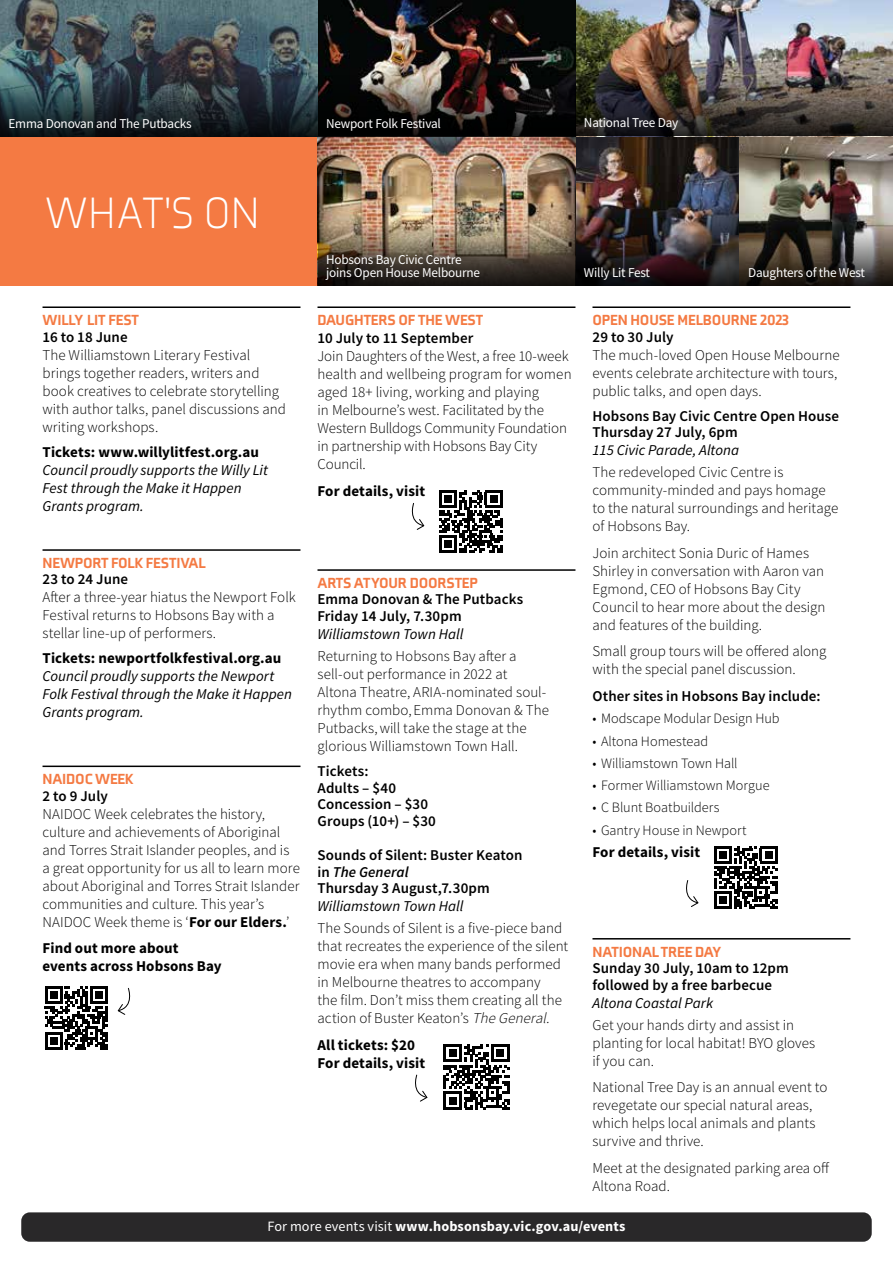
<style>
.page{position:relative;width:893px;height:1263px;background:#fff}
.page>*{position:absolute;margin:0;border:0;box-sizing:border-box;transform-origin:0 0}
.t1{font:300 45px "Axia";color:#fff;scale:.96 1}
.t2{font:300 15px/18px "Source Sans Pro";color:#000}
.t3{font:600 15px/16.5px "Source Sans Pro";letter-spacing:.005em;color:#000}
.t4{font:italic 15px/18px "Source Sans Pro";color:#000}
.t5{font:700 15px/18px "Source Sans Pro";letter-spacing:.005em;color:#000}
.t6{font:900 15px "Axia";letter-spacing:-.01em;color:#f47a43}
.t7{font:300 14.25px "Source Sans Pro";color:#000}
.t8{font:700 14.25px "Source Sans Pro";letter-spacing:.005em;color:#fff}
.t9{font:13.5px/13.5px "Source Sans Pro";letter-spacing:-.015em;color:#fff}
.s1{font-weight:700}
.s2{font-style:italic}
.s3{font-weight:400}
</style>
<div class="page">
<img style="left:738px;top:136px;width:155px;height:150px">
<svg style="left:739px;top:224px;width:153px;height:62px;background:#3d3730"></svg>
<img style="left:575px;top:136px;width:163px;height:88px">
<div style="left:0;top:137px;width:317px;height:149px;background:#f47a43"></div>
<div style="left:21px;top:1212px;width:851px;height:30px;background:#292829;border-radius:9px"></div>
<hr style="left:317px;top:306px;width:258px;height:2px;background:#000">
<hr style="left:317px;top:569px;width:258px;height:2px;background:#000">
<svg style="left:439px;top:490px;width:63px;height:63px"></svg>
<hr style="left:439px;top:550px;width:18px;height:3px;background:#000">
<div style="left:444px;top:540px;width:8px;height:8px;background:#000"></div>
<svg style="left:411px;top:503px;width:14px;height:27px"></svg>
<hr style="left:592px;top:306px;width:258px;height:2px;background:#000">
<svg style="left:714px;top:846px;width:63px;height:63px"></svg>
<hr style="left:714px;top:906px;width:18px;height:3px;background:#000">
<div style="left:719px;top:896px;width:8px;height:8px;background:#000"></div>
<hr style="left:592px;top:938px;width:258px;height:1px;background:#000">
<img style="left:575px;top:0;width:318px;height:74px">
<img style="left:317px;top:0;width:258px;height:224px">
<img style="left:0;top:0;width:317px;height:75px">
<img style="left:317px;top:224px;width:258px;height:62px">
<img style="left:317px;top:75px;width:258px;height:62px">
<svg style="left:0;top:75px;width:317px;height:62px;background:#233037"></svg>
<hr style="left:43px;top:306px;width:257px;height:2px;background:#000">
<hr style="left:43px;top:549px;width:257px;height:2px;background:#000">
<hr style="left:43px;top:765px;width:257px;height:2px;background:#000">
<img style="left:575px;top:74px;width:318px;height:62px">
<svg style="left:117px;top:988px;width:14px;height:27px"></svg>
<svg style="left:686px;top:880px;width:13px;height:27px"></svg>
<svg style="left:415px;top:1074px;width:13px;height:28px"></svg>
<img style="left:575px;top:224px;width:164px;height:62px">
<svg style="left:44px;top:1006px;width:64px;height:44px"></svg>
<svg style="left:45px;top:986px;width:63px;height:63px"></svg>
<div style="left:50px;top:1037px;width:7px;height:7px;background:#000"></div>
<svg style="left:443px;top:1044px;width:67px;height:66px"></svg>
<hr style="left:443px;top:1107px;width:19px;height:3px;background:#000">
<div style="left:449px;top:1097px;width:8px;height:8px;background:#000"></div>
<p class="t9" style="left:9px;top:117px;width:185px">Emma Donovan and The Putbacks</p>
<p class="t9" style="left:326px;top:117px;width:116px">Newport Folk Festival</p>
<p class="t9" style="left:584px;top:116px;width:96px">National Tree Day</p>
<h1 class="t1" style="left:45px;top:187px;width:225px">WHAT'S ON</h1>
<p class="t6" style="left:43px;top:311px;width:98px">WILLY LIT FEST</p>
<p class="t3" style="left:43px;top:328px;width:87px">16 to 18 June</p>
<p class="t2" style="left:43px;top:346px;width:245px">The Williamstown Literary Festival brings together readers, writers and book creatives to celebrate storytelling with author talks, panel discussions and writing workshops.</p>
<p class="t5" style="left:43px;top:442px;width:218px">Tickets: www.willylitfest.org.au</p>
<p class="t4" style="left:43px;top:460px;width:227px">Council proudly supports the Willy Lit<br>Fest through the Make it Happen<br>Grants program.</p>
<p class="t6" style="left:43px;top:553px;width:165px">NEWPORT FOLK FESTIVAL</p>
<p class="t3" style="left:43px;top:571px;width:87px">23 to 24 June</p>
<p class="t2" style="left:43px;top:588px;width:255px">After a three-year hiatus the Newport Folk<br>Festival returns to Hobsons Bay with a stellar line-up of performers.</p>
<p class="t5" style="left:43px;top:649px;width:240px">Tickets: newportfolkfestival.org.au</p>
<p class="t4" style="left:43px;top:667px;width:251px">Council proudly supports the Newport<br>Folk Festival through the Make it Happen<br>Grants program.</p>
<p class="t6" style="left:43px;top:770px;width:93px">NAIDOC WEEK</p>
<p class="t3" style="left:43px;top:787px;width:67px">2 to 9 July</p>
<p class="t2" style="left:43px;top:805px;width:259px">NAIDOC Week celebrates the history, culture and achievements of Aboriginal and Torres Strait Islander peoples, and is a great opportunity for us all to learn more about Aboriginal and Torres Strait Islander communities and culture. This year’s NAIDOC Week theme is ‘<span class="s1">For our Elders.</span>’</p>
<p class="t5" style="left:43px;top:939px;width:181px">Find out more about events across Hobsons Bay</p>
<p class="t9" style="left:326px;top:252px;width:156px">Hobsons Bay Civic Centre joins Open House Melbourne</p>
<p class="t6" style="left:317px;top:311px;width:167px">DAUGHTERS OF THE WEST</p>
<p class="t3" style="left:317px;top:330px;width:157px">10 July to 11 September</p>
<p class="t2" style="left:317px;top:347px;width:256px">Join Daughters of the West, a free 10-week health and wellbeing program for women aged 18+ living, working and playing<br>in Melbourne’s west. Facilitated by the Western Bulldogs Community Foundation in partnership with Hobsons Bay City Council.</p>
<p class="t5" style="left:317px;top:481px;width:109px">For details, visit</p>
<p class="t6" style="left:317px;top:573px;width:162px">ARTS AT YOUR DOORSTEP</p>
<p class="t3" style="left:317px;top:591px;width:207px">Emma Donovan &amp; The Putbacks<br>Friday 14 July, 7.30pm</p>
<p class="t4" style="left:317px;top:625px;width:147px">Williamstown Town Hall</p>
<p class="t2" style="left:317px;top:647px;width:233px">Returning to Hobsons Bay after a sell-out performance in 2022 at Altona Theatre, ARIA-nominated soul&shy;rhythm combo, Emma Donovan &amp; The Putbacks, will take the stage at the glorious Williamstown Town Hall.</p>
<p class="t3" style="left:317px;top:763px;width:120px">Tickets:<br>Adults – $40<br>Concession – $30<br>Groups (10+) – $30</p>
<p class="t3" style="left:317px;top:847px;width:206px">Sounds of Silent: Buster Keaton in <span class="s2">The General<br></span>Thursday 3 August,7.30pm</p>
<p class="t4" style="left:317px;top:897px;width:147px">Williamstown Town Hall</p>
<p class="t2" style="left:317px;top:919px;width:252px">The Sounds of Silent is a five-piece band that recreates the experience of the silent movie era when many bands performed in Melbourne theatres to accompany<br>the film. Don’t miss them creating all the action of Buster Keaton’s <span class="s2">TheGeneral.</span></p>
<p class="t5" style="left:317px;top:1036px;width:109px">All tickets: $20<br>For details, visit</p>
<p class="t9" style="left:584px;top:266px;width:68px">Willy Lit Fest</p>
<p class="t9" style="left:748px;top:266px;width:118px">Daughters of the West</p>
<p class="t6" style="left:592px;top:311px;width:198px">OPEN HOUSE MELBOURNE 2023</p>
<p class="t3" style="left:592px;top:328px;width:83px">29 to 30 July</p>
<p class="t2" style="left:592px;top:346px;width:249px">The much-loved Open House Melbourne events celebrate architecture with tours, public talks, and open days.</p>
<p class="t3" style="left:592px;top:407px;width:248px">Hobsons Bay Civic Centre Open House<br>Thursday 27 July, 6pm</p>
<p class="t4" style="left:592px;top:441px;width:148px">115 Civic Parade, Altona</p>
<p class="t2" style="left:592px;top:463px;width:247px">The redeveloped Civic Centre is community-minded and pays homage to the natural surroundings and heritage of Hobsons Bay.</p>
<p class="t2" style="left:592px;top:544px;width:235px">Join architect Sonia Duric of Hames Shirley in conversation with Aaron van Egmond, CEO of Hobsons Bay City Council to hear more about the design and features of the building.</p>
<p class="t2" style="left:592px;top:642px;width:235px">Small group tours will be offered along with the special panel discussion.</p>
<p class="t3" style="left:592px;top:687px;width:230px">Other sites in Hobsons Bay include:</p>
<p class="t7" style="left:592px;top:710px;width:189px">• Modscape Modular Design Hub</p>
<p class="t7" style="left:592px;top:732px;width:117px">• Altona Homestead</p>
<p class="t7" style="left:592px;top:754px;width:147px">• Williamstown Town Hall</p>
<p class="t7" style="left:592px;top:777px;width:179px">• Former Williamstown Morgue</p>
<p class="t7" style="left:592px;top:799px;width:128px">• C Blunt Boatbuilders</p>
<p class="t7" style="left:592px;top:821px;width:156px">• Gantry House in Newport</p>
<p class="t5" style="left:592px;top:843px;width:109px">For details, visit</p>
<p class="t6" style="left:592px;top:942px;width:130px">NATIONAL TREE DAY</p>
<p class="t3" style="left:592px;top:960px;width:198px">Sunday 30 July, 10am to 12pm followed by a free barbecue</p>
<p class="t4" style="left:592px;top:993px;width:122px">Altona Coastal Park</p>
<p class="t2" style="left:592px;top:1016px;width:224px">Get your hands dirty and assist in planting for local habitat! BYO gloves if you can.</p>
<p class="t2" style="left:592px;top:1078px;width:236px">National Tree Day is an annual event to revegetate our special natural areas, which helps local animals and plants survive and thrive.</p>
<p class="t2" style="left:592px;top:1159px;width:239px">Meet at the designated parking area off<br>Altona Road.</p>
<p class="t8" style="left:267px;top:1217px;width:360px"><span class="s3">For more events visit</span> www.hobsonsbay.vic.gov.au/events</p>
</div>
